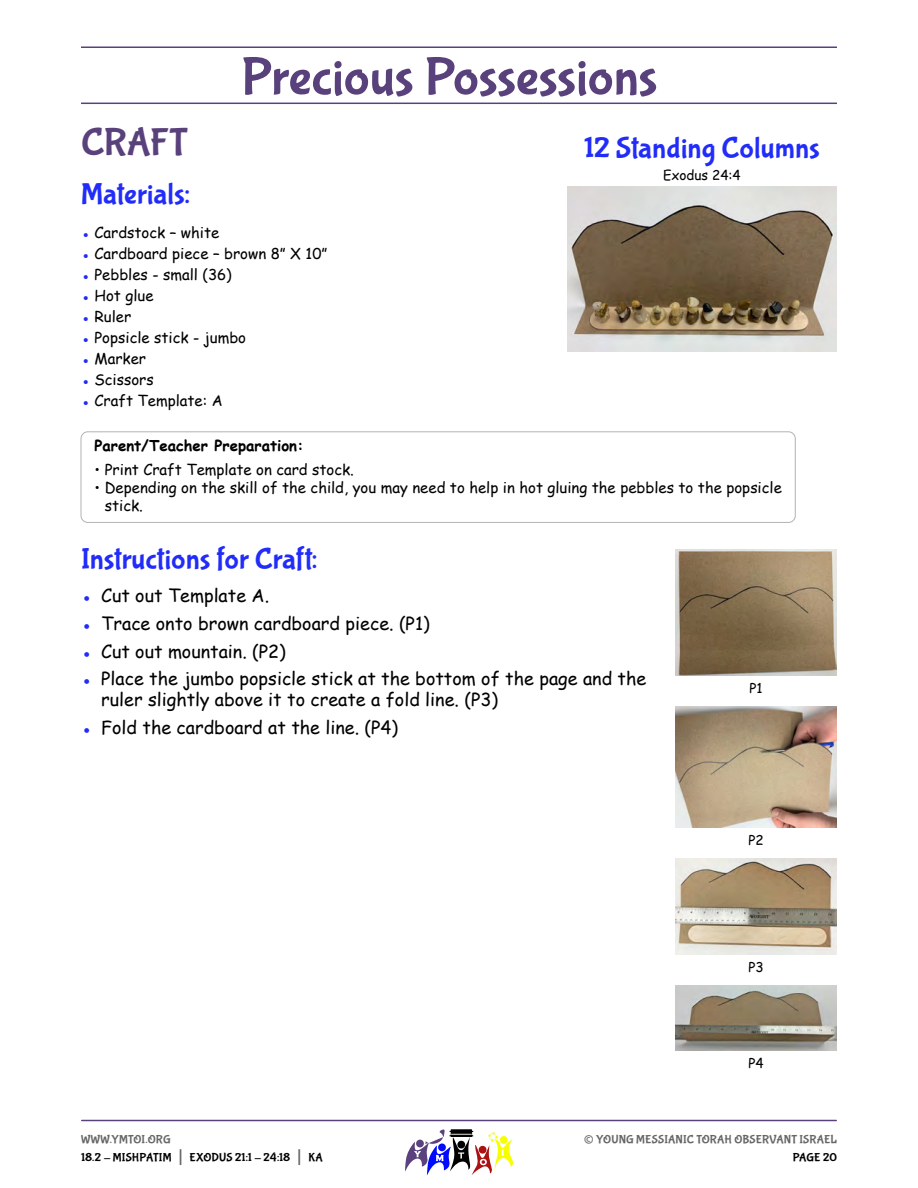
<style>
.page{position:relative;width:918px;height:1188px;background:#fff}
.page>*{position:absolute;margin:0;border:0;box-sizing:border-box;transform-origin:0 0}
.Section_Heading{font:54px "Bubblegum Sans";letter-spacing:-.005em;color:#59417c}
.Heading{font:39px "Bubblegum Sans";letter-spacing:-.01em;color:#59417c}
.Sub_Heading{font:30px "Bubblegum Sans";letter-spacing:.005em;color:#222cf9}
.Sub_Heading_Center_Cntd{font:30px "Bubblegum Sans";letter-spacing:.005em;color:#222cf9}
.t1{font:27px "Bubblegum Sans";color:#666}
.t2{font:18px/21px "Comic Sans MS";color:#000}
.Body_Text_-_Instructions_Text_Width{font:15px/18px "Comic Sans MS";color:#000}
.Body_Text_-_Instructions_Text_Width-2{font:700 15px "Comic Sans MS";color:#000}
.Body_Text_-_Caption{font:13.5px "Comic Sans MS";color:#000}
.t3{font:12px/18px "Bubblegum Sans";letter-spacing:.01em;color:#000}
.t4{font:12px "Bubblegum Sans";letter-spacing:.01em;color:#666}
.s1{color:#222cf9}
.s2{color:#666}
.s3{font-size:21px;color:#666}
</style>
<div class="page">
<hr style="left:82px;top:1120px;width:754px;height:1px;background:#59417c">
<svg style="left:405px;top:1129px;width:108px;height:46px"></svg>
<hr style="left:81px;top:103px;width:756px;height:1px;background:#59417c">
<hr style="left:81px;top:46px;width:756px;height:2px;background:#59417c">
<div style="left:81px;top:431px;width:715px;height:92px;border:1px solid #b3b3b3;border-radius:7px"></div>
<img style="left:567px;top:187px;width:270px;height:164px">
<img style="left:675px;top:549px;width:162px;height:126px">
<img style="left:675px;top:706px;width:162px;height:122px">
<img style="left:675px;top:859px;width:162px;height:96px">
<img style="left:675px;top:986px;width:162px;height:65px">
<p class="Section_Heading" style="left:241px;top:47px;width:418px">Precious Possessions</p>
<p class="Heading" style="left:81px;top:120px;width:108px">CRAFT</p>
<p class="Sub_Heading" style="left:81px;top:177px;width:111px">Materials:</p>
<p class="Body_Text_-_Instructions_Text_Width" style="left:81px;top:223px;width:140px"><span class="s1">●</span> Cardstock – white</p>
<p class="Body_Text_-_Instructions_Text_Width" style="left:81px;top:244px;width:248px"><span class="s1">●</span> Cardboard piece – brown 8” X 10”</p>
<p class="Body_Text_-_Instructions_Text_Width" style="left:81px;top:265px;width:152px"><span class="s1">●</span> Pebbles - small (36)</p>
<p class="Body_Text_-_Instructions_Text_Width" style="left:81px;top:286px;width:74px"><span class="s1">●</span> Hot glue</p>
<p class="Body_Text_-_Instructions_Text_Width" style="left:81px;top:307px;width:52px"><span class="s1">●</span> Ruler</p>
<p class="Body_Text_-_Instructions_Text_Width" style="left:81px;top:328px;width:167px"><span class="s1">●</span> Popsicle stick - jumbo</p>
<p class="Body_Text_-_Instructions_Text_Width" style="left:81px;top:349px;width:67px"><span class="s1">●</span> Marker</p>
<p class="Body_Text_-_Instructions_Text_Width" style="left:81px;top:370px;width:74px"><span class="s1">●</span> Scissors</p>
<p class="Body_Text_-_Instructions_Text_Width" style="left:81px;top:391px;width:143px"><span class="s1">●</span> Craft Template: A</p>
<p class="Body_Text_-_Instructions_Text_Width-2" style="left:94px;top:434px;width:211px">Parent/Teacher Preparation:</p>
<p class="Body_Text_-_Instructions_Text_Width" style="left:94px;top:460px;width:261px">• Print Craft Template on card stock.</p>
<p class="Body_Text_-_Instructions_Text_Width" style="left:105px;top:478px;width:679px;text-indent:-10px">• Depending on the skill of the child, you may need to help in hot gluing the pebbles to the popsicle stick.</p>
<p class="Sub_Heading" style="left:81px;top:542px;width:238px">Instructions for Craft:</p>
<p class="t2" style="left:81px;top:584px;width:190px"><span class="s1">●</span> Cut out Template A.</p>
<p class="t2" style="left:81px;top:612px;width:350px"><span class="s1">●</span> Trace onto brown cardboard piece. (P1)</p>
<p class="t2" style="left:81px;top:640px;width:206px"><span class="s1">●</span> Cut out mountain. (P2)</p>
<p class="t2" style="left:101px;top:668px;width:547px;text-indent:-20px"><span class="s1">●</span> Place the jumbo popsicle stick at the bottom of the page and the ruler slightly above it to create a fold line. (P3)</p>
<p class="t2" style="left:81px;top:716px;width:319px"><span class="s1">●</span> Fold the cardboard at the line. (P4)</p>
<p class="Sub_Heading_Center_Cntd" style="left:584px;top:132px;width:237px">12 Standing Columns</p>
<p class="Body_Text_-_Caption" style="left:663px;top:165px;width:79px">Exodus 24:4</p>
<p class="Body_Text_-_Caption" style="left:749px;top:678px;width:15px">P1</p>
<p class="Body_Text_-_Caption" style="left:748px;top:830px;width:17px">P2</p>
<p class="Body_Text_-_Caption" style="left:748px;top:957px;width:17px">P3</p>
<p class="t3" style="left:81px;top:1131px;width:243px"><span class="s2">WWW.YMTOI.ORG<br></span>18.2 - MISHPATIM <span class="s3">|</span> EXODUS 21:1 - 24:18 <span class="s3">|</span> KA</p>
<p class="Body_Text_-_Caption" style="left:748px;top:1054px;width:17px">P4</p>
<h3 class="t1" style="left:584px;top:1124px;width:12px">©</h3>
<p class="t4" style="left:596px;top:1133px;width:242px">YOUNG MESSIANIC TORAH OBSERVANT ISRAEL</p>
<p class="t3" style="left:793px;top:1149px;width:46px">PAGE 20</p>
</div>
